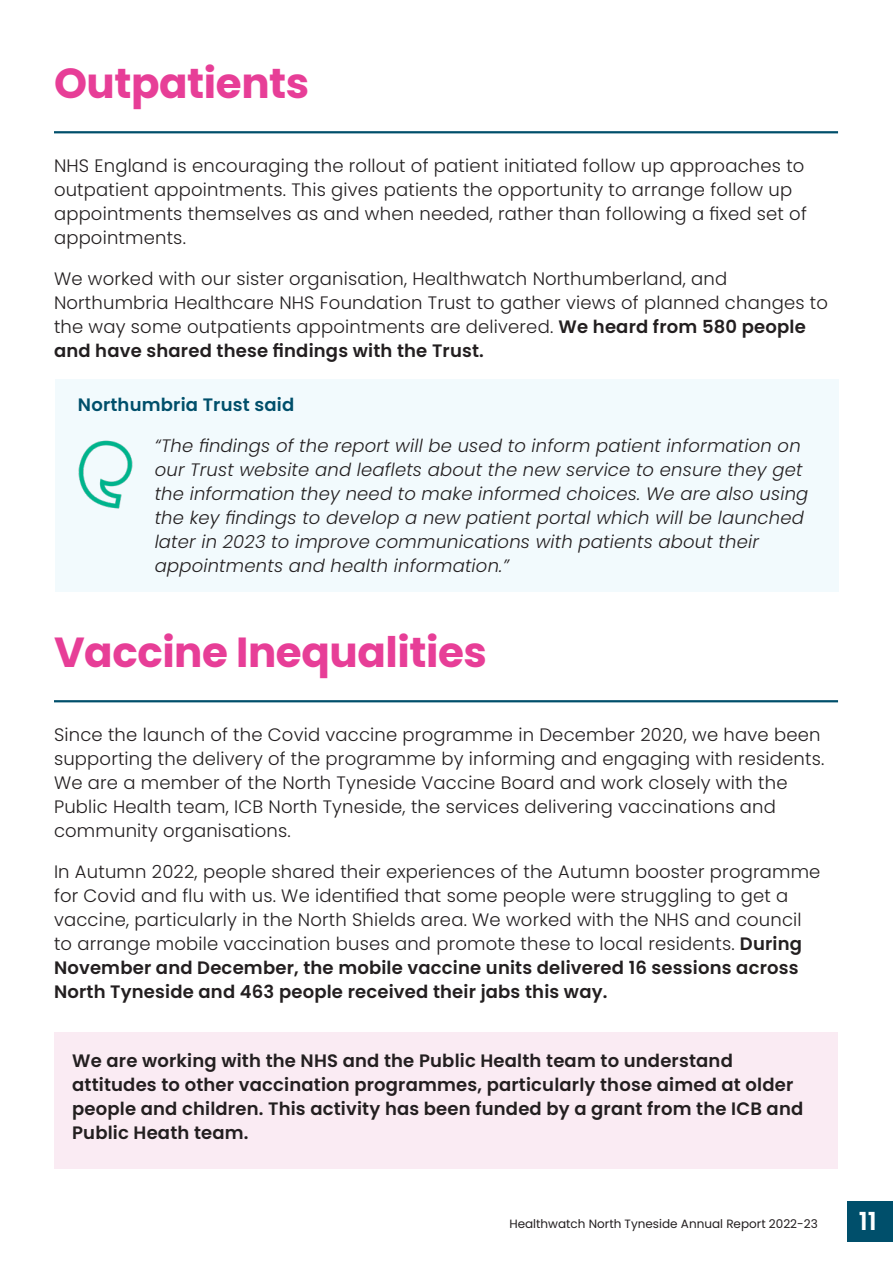
<style>
.page{position:relative;width:893px;height:1263px;background:#fff}
.page>*{position:absolute;margin:0;border:0;box-sizing:border-box;transform-origin:0 0}
.t1{font:700 42px "Poppins";letter-spacing:-.01em;color:#e73e97}
.t2{font:600 24.9px "Poppins";color:#fff}
.t3{font:300 18px/24px "Poppins";letter-spacing:.01em;color:#231f20}
.t4{font:italic 300 18px/24px "Poppins";letter-spacing:.01em;color:#231f20}
.t5{font:600 18px/24px "Poppins";letter-spacing:.01em;color:#231f20}
.t6{font:600 18px "Poppins";letter-spacing:.01em;color:#004f6b}
.t7{font:12px "Poppins";color:#231f20}
.s1{font-weight:600}
</style>
<div class="page">
<div style="left:848px;top:1201px;width:45px;height:40px;background:#004f6b"></div>
<div style="left:54px;top:1032px;width:784px;height:136px;background:#faebf3"></div>
<div style="left:55px;top:379px;width:784px;height:213px;background:#f2fafd"></div>
<hr style="left:54px;top:131px;width:784px;height:2px;background:#004f6b">
<hr style="left:54px;top:700px;width:784px;height:2px;background:#004f6b">
<img style="left:78px;top:440px;width:55px;height:69px">
<h1 class="t1" style="left:54px;top:59px;width:257px">Outpatients</h1>
<p class="t3" style="left:54px;top:154px;width:754px">NHS England is encouraging the rollout of patient initiated follow up approaches to outpatient appointments. This gives patients the opportunity to arrange follow up appointments themselves as and when needed, rather than following a fixed set of appointments.</p>
<p class="t3" style="left:54px;top:267px;width:775px">We worked with our sister organisation, Healthwatch Northumberland, and Northumbria Healthcare NHS Foundation Trust to gather views of planned changes to the way some outpatients appointments are delivered. <span class="s1">We heard from 580 people and have shared these findings with the Trust.</span></p>
<p class="t6" style="left:78px;top:395px;width:218px">Northumbria Trust said</p>
<p class="t4" style="left:155px;top:434px;width:655px">“The findings of the report will be used to inform patient information on our Trust website and leaflets about the new service to ensure they get the information they need to make informed choices. We are also using the key findings to develop a new patient portal which will be launched later in 2023 to improve communications with patients about their appointments and health information.”</p>
<h1 class="t1" style="left:54px;top:628px;width:434px">Vaccine Inequalities</h1>
<p class="t3" style="left:54px;top:723px;width:772px">Since the launch of the Covid vaccine programme in December 2020, we have been supporting the delivery of the programme by informing and engaging with residents.<br>We are a member of the North Tyneside Vaccine Board and work closely with the Public Health team, ICB North Tyneside, the services delivering vaccinations and community organisations.</p>
<p class="t3" style="left:54px;top:860px;width:768px">In Autumn 2022, people shared their experiences of the Autumn booster programme for Covid and flu with us. We identified that some people were struggling to get a vaccine, particularly in the North Shields area. We worked with the NHS and council to arrange mobile vaccination buses and promote these to local residents. <span class="s1">During November and December, the mobile vaccine units delivered 16 sessions across North Tyneside and 463 people received their jabs this way.</span></p>
<p class="t5" style="left:72px;top:1048px;width:733px">We are working with the NHS and the Public Health team to understand attitudes to other vaccination programmes, particularly those aimed at older people and children. This activity has been funded by a grant from the ICB and Public Heath team.</p>
<p class="t7" style="left:509px;top:1216px;width:310px">Healthwatch North Tyneside Annual Report 2022-23</p>
<h2 class="t2" style="left:859px;top:1207px;width:19px">11</h2>
</div>
